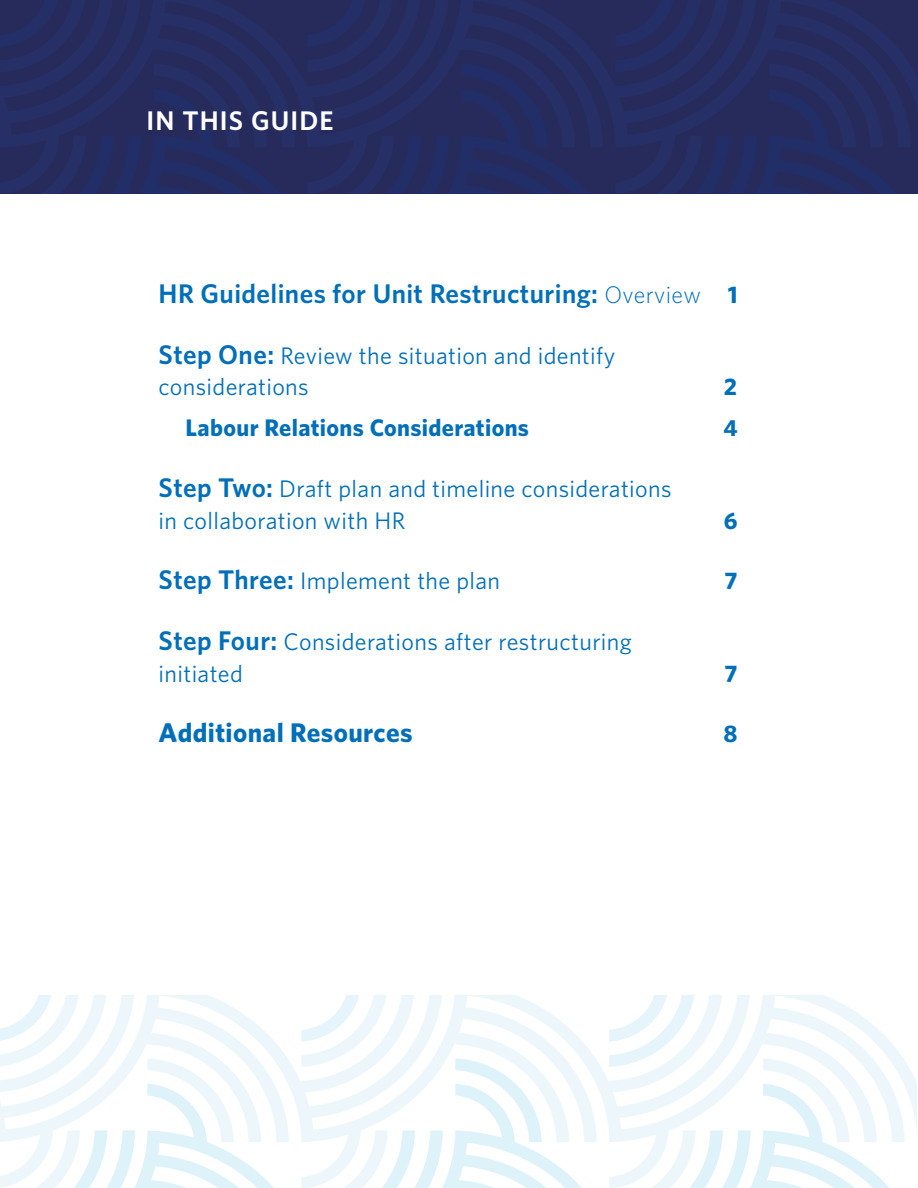
<style>
.page{position:relative;width:918px;height:1188px;background:#fff}
.page>*{position:absolute;margin:0;border:0;box-sizing:border-box;transform-origin:0 0}
.ToC_style1{font:600 27px "Whitney";letter-spacing:.015em;color:#006fba}
.ToC_style1-2{font:700 27px "Whitney";letter-spacing:.015em;color:#006fba}
.Header_1{font:600 27px "Whitney";letter-spacing:.04em;color:#fff}
.ToC_style1-3{font:24px/31.5px "Whitney";letter-spacing:.015em;color:#006fba}
.ToC_style1-4{font:700 24px "Whitney";letter-spacing:.015em;color:#006fba}
.ToC_style1-5{font:700 23.25px "Whitney";color:#006fba}
.s1{font-weight:300;font-size:24px}
.s2{font-weight:700;font-size:24px}
.s3{font-weight:600;font-size:27px}
</style>
<div class="page">
<svg style="left:0;top:0;width:918px;height:193px;background:#252c60"></svg>
<svg style="left:0;top:996px;width:917px;height:192px"></svg>
<h1 class="Header_1" style="left:147px;top:102px;width:188px">IN THIS GUIDE</h1>
<p class="ToC_style1" style="left:159px;top:275px;width:580px">HR Guidelines for Unit Restructuring: <span class="s1">Overview</span> <span class="s2">1</span></p>
<p class="ToC_style1-3" style="left:159px;top:339px;width:458px"><span class="s3">Step One:</span> Review the situation and identify considerations</p>
<p class="ToC_style1-4" style="left:724px;top:371px;width:15px">2</p>
<p class="ToC_style1-4" style="left:186px;top:412px;width:345px">Labour Relations Considerations</p>
<p class="ToC_style1-5" style="left:723px;top:413px;width:16px">4</p>
<p class="ToC_style1-3" style="left:159px;top:472px;width:515px"><span class="s3">Step Two:</span> Draft plan and timeline considerations in collaboration with HR</p>
<p class="ToC_style1-4" style="left:724px;top:504px;width:15px">6</p>
<p class="ToC_style1-3" style="left:159px;top:565px;width:343px"><span class="s3">Step Three:</span> Implement the plan</p>
<p class="ToC_style1-4" style="left:725px;top:565px;width:14px">7</p>
<p class="ToC_style1-3" style="left:159px;top:625px;width:475px"><span class="s3">Step Four:</span> Considerations after restructuring initiated</p>
<p class="ToC_style1-4" style="left:725px;top:657px;width:14px">7</p>
<p class="ToC_style1-2" style="left:159px;top:715px;width:255px">Additional Resources</p>
<p class="ToC_style1-4" style="left:723px;top:718px;width:16px">8</p>
</div>
